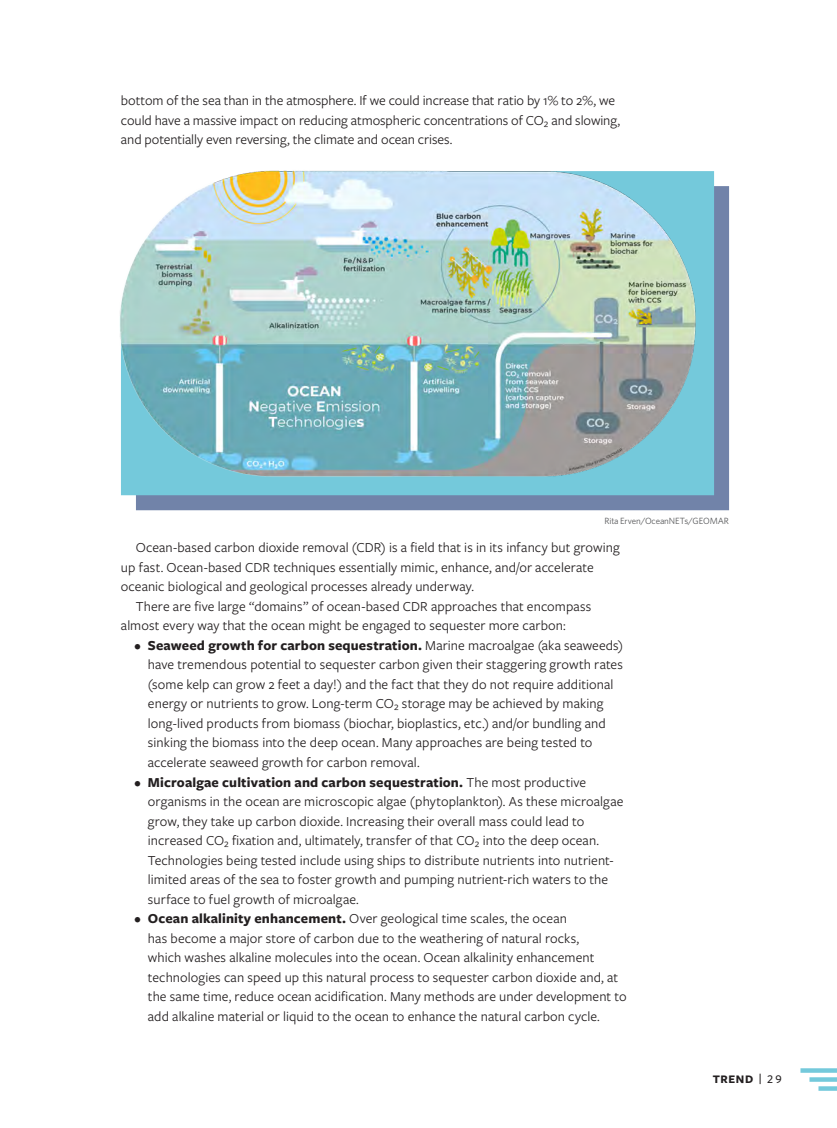
<style>
.page{position:relative;width:837px;height:1128px;background:#fff}
.page>*{position:absolute;margin:0;border:0;box-sizing:border-box;transform-origin:0 0}
.Body_Copy_-_indent{font:14.25px/19.5px "Freight Sans Pro";letter-spacing:.005em;color:#231f20}
.t1{font:700 12px "Freight Sans Pro";letter-spacing:.05em;color:#231f20}
.Photo_Credit{font:9px "Whitney";letter-spacing:-.01em;color:#57585a}
.s1{font-weight:700}
.s2{font-family:"Whitney";font-weight:500;font-size:11.25px}
</style>
<div class="page">
<div style="left:136px;top:186px;width:593px;height:324px;background:#7183a9"></div>
<div style="left:121px;top:171px;width:593px;height:324px;background:#74c9db"></div>
<svg style="left:809px;top:1077px;width:28px;height:4px"></svg>
<svg style="left:818px;top:1086px;width:19px;height:4px"></svg>
<svg style="left:800px;top:1068px;width:37px;height:4px"></svg>
<img style="left:120px;top:170px;width:578px;height:308px">
<p class="Body_Copy_-_indent" style="left:121px;top:90px;width:501px">bottom of the sea than in the atmosphere. If we could increase that ratio by 1% to 2%, we could have a massive impact on reducing atmospheric concentrations of CO₂ and slowing, and potentially even reversing, the climate and ocean crises.</p>
<p class="Photo_Credit" style="left:604px;top:515px;width:126px">Rita Erven/OceanNETs/GEOMAR</p>
<p class="Body_Copy_-_indent" style="left:121px;top:537px;width:500px;text-indent:15px">Ocean-based carbon dioxide removal (CDR) is a field that is in its infancy but growing up fast. Ocean-based CDR techniques essentially mimic, enhance, and/or accelerate oceanic biological and geological processes already underway.</p>
<p class="Body_Copy_-_indent" style="left:121px;top:596px;width:472px;text-indent:15px">There are five large “domains” of ocean-based CDR approaches that encompass almost every way that the ocean might be engaged to sequester more carbon:</p>
<p class="Body_Copy_-_indent" style="left:148px;top:635px;width:477px;text-indent:-14px"><span class="s1">• Seaweed growth for carbon sequestration.</span> Marine macroalgae (aka seaweeds) have tremendous potential to sequester carbon given their staggering growth rates (some kelp can grow 2 feet a day!) and the fact that they do not require additional energy or nutrients to grow. Long-term CO₂ storage may be achieved by making long-lived products from biomass (biochar, bioplastics, etc.) and/or bundling and sinking the biomass into the deep ocean. Many approaches are being tested to accelerate seaweed growth for carbon removal.</p>
<p class="Body_Copy_-_indent" style="left:148px;top:771px;width:477px;text-indent:-14px"><span class="s1">• Microalgae cultivation and carbon sequestration.</span> The most productive organisms in the ocean are microscopic algae (phytoplankton). As these microalgae grow, they take up carbon dioxide. Increasing their overall mass could lead to increased CO₂ fixation and, ultimately, transfer of that CO₂ into the deep ocean.<br>Technologies being tested include using ships to distribute nutrients into nutrient&shy;limited areas of the sea to foster growth and pumping nutrient-rich waters to the surface to fuel growth of microalgae.</p>
<p class="Body_Copy_-_indent" style="left:148px;top:908px;width:480px;text-indent:-14px"><span class="s1">• Ocean alkalinity enhancement.</span> Over geological time scales, the ocean<br>has become a major store of carbon due to the weathering of natural rocks,<br>which washes alkaline molecules into the ocean. Ocean alkalinity enhancement technologies can speed up this natural process to sequester carbon dioxide and, at the same time, reduce ocean acidification. Many methods are under development to add alkaline material or liquid to the ocean to enhance the natural carbon cycle.</p>
<p class="t1" style="left:713px;top:1070px;width:71px">TREND <span class="s2">2 9</span></p>
</div>
